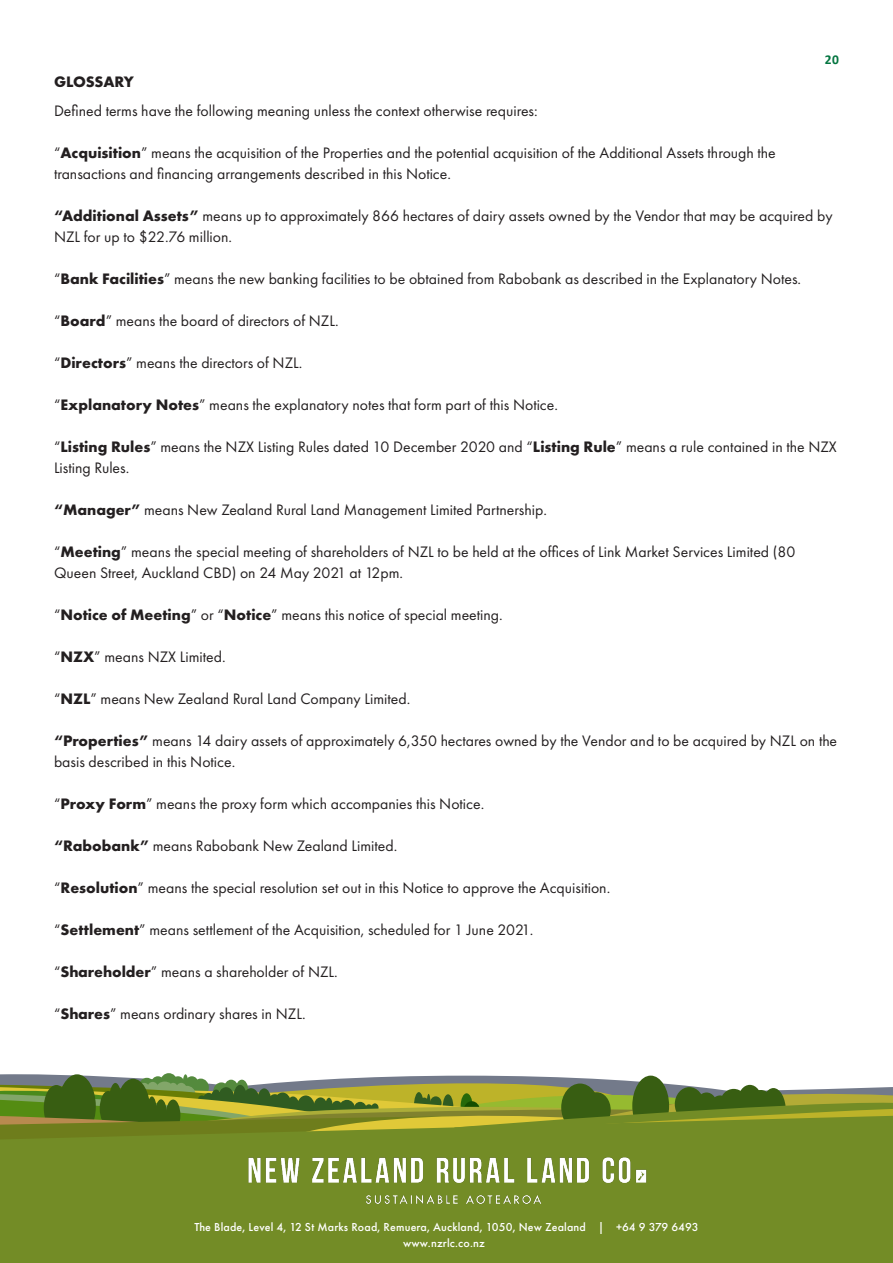
<style>
.page{position:relative;width:893px;height:1263px;background:#fff}
.page>*{position:absolute;margin:0;border:0;box-sizing:border-box;transform-origin:0 0}
.Body_Copy{font:15.75px/21px "Futura PT";color:#231f20}
.Body_Copy-2{font:700 15.75px "Futura PT";color:#231f20}
.t1{font:700 13.5px "Calibri";color:#047540}
.Headline{font:500 12px "Futura PT";letter-spacing:.015em;color:#fff}
.s1{font-weight:700}
</style>
<div class="page">
<svg style="left:0;top:1073px;width:893px;height:43px"></svg>
<svg style="left:0;top:1116px;width:893px;height:147px;background:#758c26"></svg>
<img style="left:241px;top:1151px;width:411px;height:64px">
<p class="t1" style="left:825px;top:50px;width:16px">20</p>
<p class="Body_Copy-2" style="left:54px;top:71px;width:81px">GLOSSARY</p>
<p class="Body_Copy" style="left:54px;top:100px;width:485px">Defined terms have the following meaning unless the context otherwise requires:</p>
<p class="Body_Copy" style="left:54px;top:142px;width:723px">“<span class="s1">Acquisition</span>” means the acquisition of the Properties and the potential acquisition of the Additional Assets through the transactions and financing arrangements described in this Notice.</p>
<p class="Body_Copy" style="left:54px;top:205px;width:780px"><span class="s1">“Additional Assets”</span> means up to approximately 866 hectares of dairy assets owned by the Vendor that may be acquired by<br>NZL for up to $22.76 million.</p>
<p class="Body_Copy" style="left:54px;top:268px;width:749px">“<span class="s1">Bank Facilities</span>” means the new banking facilities to be obtained from Rabobank as described in the Explanatory Notes.</p>
<p class="Body_Copy" style="left:54px;top:310px;width:286px">“<span class="s1">Board</span>” means the board of directors of NZL.</p>
<p class="Body_Copy" style="left:54px;top:352px;width:250px">“<span class="s1">Directors</span>” means the directors of NZL.</p>
<p class="Body_Copy" style="left:54px;top:394px;width:506px">“<span class="s1">Explanatory Notes</span>” means the explanatory notes that form part of this Notice.</p>
<p class="Body_Copy" style="left:54px;top:436px;width:784px">“<span class="s1">Listing Rules</span>” means the NZX Listing Rules dated 10 December 2020 and “<span class="s1">Listing Rule</span>” means a rule contained in the NZX<br>Listing Rules.</p>
<p class="Body_Copy" style="left:54px;top:499px;width:495px"><span class="s1">“Manager”</span> means New Zealand Rural Land Management Limited Partnership.</p>
<p class="Body_Copy" style="left:54px;top:541px;width:743px">“<span class="s1">Meeting</span>” means the special meeting of shareholders of NZL to be held at the offices of Link Market Services Limited (80<br>Queen Street, Auckland CBD) on 24 May 2021 at 12pm.</p>
<p class="Body_Copy" style="left:54px;top:604px;width:450px">“<span class="s1">Notice of Meeting</span>” or “<span class="s1">Notice</span>” means this notice of special meeting.</p>
<p class="Body_Copy" style="left:54px;top:646px;width:173px">“<span class="s1">NZX</span>” means NZX Limited.</p>
<p class="Body_Copy" style="left:54px;top:688px;width:358px">“<span class="s1">NZL</span>” means New Zealand Rural Land Company Limited.</p>
<p class="Body_Copy" style="left:54px;top:730px;width:785px"><span class="s1">“Properties”</span> means 14 dairy assets of approximately 6,350 hectares owned by the Vendor and to be acquired by NZL on the basis described in this Notice.</p>
<p class="Body_Copy" style="left:54px;top:793px;width:432px">“<span class="s1">Proxy Form</span>” means the proxy form which accompanies this Notice.</p>
<p class="Body_Copy" style="left:54px;top:835px;width:345px"><span class="s1">“Rabobank”</span> means Rabobank New Zealand Limited.</p>
<p class="Body_Copy" style="left:54px;top:877px;width:558px">“<span class="s1">Resolution</span>” means the special resolution set out in this Notice to approve the Acquisition.</p>
<p class="Body_Copy" style="left:54px;top:919px;width:481px">“<span class="s1">Settlement</span>” means settlement of the Acquisition, scheduled for 1 June 2021.</p>
<p class="Body_Copy" style="left:54px;top:961px;width:285px">“<span class="s1">Shareholder</span>” means a shareholder of NZL.</p>
<p class="Body_Copy" style="left:54px;top:1003px;width:253px">“<span class="s1">Shares</span>” means ordinary shares in NZL.</p>
<p class="Headline" style="left:194px;top:1220px;width:506px">The Blade, Level 4, 12 St Marks Road, Remuera, Auckland, 1050, New Zealand | +64 9 379 6493</p>
<p class="Headline" style="left:403px;top:1236px;width:83px">www.nzrlc.co.nz</p>
</div>
